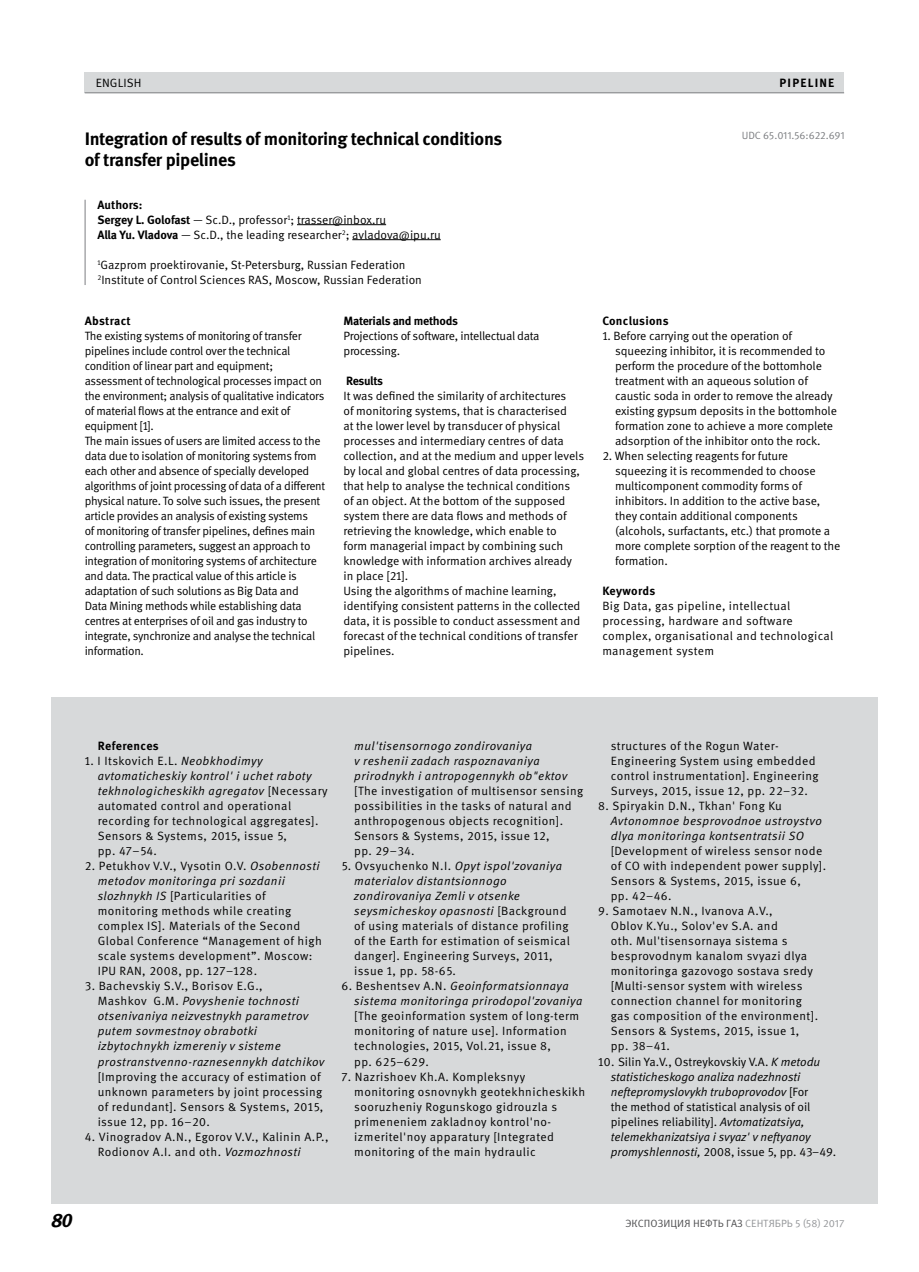
<style>
.page{position:relative;width:919px;height:1272px;background:#fff}
.page>*{position:absolute;margin:0;border:0;box-sizing:border-box;transform-origin:0 0}
.t1{font:italic 700 19.5px "Meta Pro";color:#000}
.t2{font:700 18px/21px "Meta Pro";letter-spacing:-.02em;color:#000}
.t3{font:12px/15px "Meta Pro";letter-spacing:.035em;color:#000}
.t4{font:12px/15px "Meta Pro";letter-spacing:-.005em;color:#000}
.t5{font:12px/15px "Meta Pro";letter-spacing:-.025em;color:#000}
.t6{font:italic 12px/15px "Meta Pro";letter-spacing:.035em;color:#000}
.t7{font:italic 12px/15px "Meta Pro";color:#000}
.t8{font:12px/15px "Meta Pro";letter-spacing:.025em;color:#000}
.t9{font:700 12px "Meta Pro";letter-spacing:.015em;color:#000}
.t10{font:700 12px "Meta Pro";letter-spacing:-.025em;color:#000}
.t11{font:700 12px "Meta Pro";letter-spacing:-.03em;color:#000}
.t12{font:10.5px "Meta Pro";color:#4d4d4f}
.t13{font:10.5px "Meta Pro";letter-spacing:-.02em;color:#7c7e81}
.s1{font-weight:700}
.s2{font-style:italic}
.s3{font-style:normal}
.s4{color:#939598}
</style>
<div class="page">
<hr style="left:297px;top:224px;width:89px;height:1px;background:#000">
<hr style="left:352px;top:239px;width:88px;height:1px;background:#000">
<div style="left:51px;top:697px;width:827px;height:506px;background:#d7d9da"></div>
<div style="left:85px;top:72px;width:759px;height:20px;background:#d7d9da"></div>
<hr style="left:85px;top:92px;width:759px;height:1px;background:#7c7e81">
<hr style="left:85px;top:200px;width:1px;height:85px;background:#7c7e81">
<p class="t4" style="left:96px;top:76px;width:14px">English</p>
<p class="t9" style="left:779px;top:75px;width:16px">Pipeline</p>
<h2 class="t2" style="left:85px;top:128px;width:419px">Integration of results of monitoring technical conditions of transfer pipelines</h2>
<p class="t4" style="left:97px;top:197px;width:345px"><span class="s1">Authors:<br>Sergey L. Golofast</span> — Sc.D., professor<sup>1</sup>; trasser@inbox.ru<br><span class="s1">Alla Yu. Vladova</span> — Sc.D., the leading researcher<sup>2</sup>; avladova@ipu.ru</p>
<p class="t4" style="left:97px;top:257px;width:326px"><sup>1</sup>Gazprom proektirovanie, St-Petersburg, Russian Federation<br><sup>2</sup>Institute of Control Sciences RAS, Moscow, Russian Federation</p>
<p class="t9" style="left:85px;top:313px;width:48px">Abstract</p>
<p class="t5" style="left:85px;top:328px;width:242px">The existing systems of monitoring of transfer pipelines include control over the technical condition of linear part and equipment; assessment of technological processes impact on the environment; analysis of qualitative indicators of material flows at the entrance and exit of equipment [1].<br>The main issues of users are limited access to the data due to isolation of monitoring systems from each other and absence of specially developed algorithms of joint processing of data of a different physical nature. To solve such issues, the present article provides an analysis of existing systems<br>of monitoring of transfer pipelines, defines main controlling parameters, suggest an approach to integration of monitoring systems of architecture and data. The practical value of this article is adaptation of such solutions as Big Data and<br>Data Mining methods while establishing data centres at enterprises of oil and gas industry to integrate, synchronize and analyse the technical information.</p>
<p class="t10" style="left:343px;top:313px;width:116px">Materials and methods</p>
<p class="t5" style="left:343px;top:328px;width:197px">Projections of software, intellectual data processing.</p>
<p class="t11" style="left:346px;top:373px;width:39px">Results</p>
<p class="t4" style="left:343px;top:388px;width:242px">It was defined the similarity of architectures<br>of monitoring systems, that is characterised<br>at the lower level by transducer of physical processes and intermediary centres of data collection, and at the medium and upper levels by local and global centres of data processing, that help to analyse the technical conditions<br>of an object. At the bottom of the supposed system there are data flows and methods of retrieving the knowledge, which enable to<br>form managerial impact by combining such knowledge with information archives already in place [21].<br>Using the algorithms of machine learning, identifying consistent patterns in the collected data, it is possible to conduct assessment and forecast of the technical conditions of transfer pipelines.</p>
<p class="t13" style="left:741px;top:129px;width:104px">UDC 65.011.56:622.691</p>
<p class="t9" style="left:602px;top:313px;width:68px">Conclusions</p>
<p class="t4" style="left:615px;top:328px;width:223px;text-indent:-13px">1. Before carrying out the operation of squeezing inhibitor, it is recommended to perform the procedure of the bottomhole treatment with an aqueous solution of caustic soda in order to remove the already existing gypsum deposits in the bottomhole formation zone to achieve a more complete adsorption of the inhibitor onto the rock.</p>
<p class="t4" style="left:615px;top:448px;width:227px;text-indent:-13px">2. When selecting reagents for future squeezing it is recommended to choose multicomponent commodity forms of inhibitors. In addition to the active base, they contain additional components (alcohols, surfactants, etc.) that promote a more complete sorption of the reagent to the formation.</p>
<p class="t9" style="left:602px;top:583px;width:54px">Keywords</p>
<p class="t8" style="left:602px;top:598px;width:233px">Big Data, gas pipeline, intellectual processing, hardware and software complex, organisational and technological management system</p>
<p class="t9" style="left:98px;top:738px;width:63px">References</p>
<p class="t3" style="left:98px;top:754px;width:231px;text-indent:-13px">1. I Itskovich E.L. <span class="s2">Neobkhodimyy avtomaticheskiy kontrol' i uchet raboty tekhnologicheskikh agregatov</span> [Necessary automated control and operational recording for technological aggregates].<br>Sensors &amp; Systems, 2015, issue 5,<br>pp. 47–54.</p>
<p class="t3" style="left:98px;top:859px;width:226px;text-indent:-13px">2. Petukhov V.V., Vysotin O.V. <span class="s2">Osobennosti metodov monitoringa pri sozdanii slozhnykh IS</span> [Particularities of monitoring methods while creating complex IS]. Materials of the Second Global Conference “Management of high scale systems development”. Moscow:<br>IPU RAN, 2008, pp. 127–128.</p>
<p class="t6" style="left:98px;top:979px;width:228px;text-indent:-13px"><span class="s3">3. Bachevskiy S.V., Borisov E.G.,<br>Mashkov G.M.</span> Povyshenie tochnosti otsenivaniya neizvestnykh parametrov putem sovmestnoy obrabotki izbytochnykh izmereniy v sisteme prostranstvenno-raznesennykh datchikov</p>
<p class="t3" style="left:98px;top:1069px;width:227px">[Improving the accuracy of estimation of unknown parameters by joint processing of redundant]. Sensors &amp; Systems, 2015, issue 12, pp. 16–20.</p>
<p class="t3" style="left:98px;top:1129px;width:232px;text-indent:-13px">4. Vinogradov A.N., Egorov V.V., Kalinin A.P.,<br>Rodionov A.I. and oth. <span class="s2">Vozmozhnosti</span></p>
<p class="t6" style="left:354px;top:739px;width:214px">mul'tisensornogo zondirovaniya<br>v reshenii zadach raspoznavaniya prirodnykh i antropogennykh ob"ektov</p>
<p class="t3" style="left:354px;top:784px;width:230px">[The investigation of multisensor sensing possibilities in the tasks of natural and anthropogenous objects recognition].<br>Sensors &amp; Systems, 2015, issue 12,<br>pp. 29–34.</p>
<p class="t3" style="left:354px;top:859px;width:217px;text-indent:-13px">5. Ovsyuchenko N.I. <span class="s2">Opyt ispol'zovaniya materialov distantsionnogo zondirovaniya Zemli v otsenke seysmicheskoy opasnosti</span> [Background of using materials of distance profiling of the Earth for estimation of seismical danger]. Engineering Surveys, 2011, issue 1, pp. 58-65.</p>
<p class="t6" style="left:354px;top:979px;width:230px;text-indent:-13px"><span class="s3">6. Beshentsev A.N.</span> Geoinformatsionnaya sistema monitoringa prirodopol'zovaniya</p>
<p class="t3" style="left:354px;top:1009px;width:226px">[The geoinformation system of long-term monitoring of nature use]. Information technologies, 2015, Vol.21, issue 8,<br>pp. 625–629.</p>
<p class="t3" style="left:354px;top:1069px;width:232px;text-indent:-13px">7. Nazrishoev Kh.A. Kompleksnyy monitoring osnovnykh geotekhnicheskikh sooruzheniy Rogunskogo gidrouzla s primeneniem zakladnoy kontrol'no&shy;izmeritel'noy apparatury [Integrated monitoring of the main hydraulic</p>
<p class="t3" style="left:610px;top:739px;width:209px">structures of the Rogun Water-Engineering System using embedded control instrumentation]. Engineering Surveys, 2015, issue 12, pp. 22–32.</p>
<p class="t3" style="left:598px;top:799px;width:185px">8. Spiryakin D.N., Tkhan' Fong Ku</p>
<p class="t6" style="left:610px;top:814px;width:212px">Avtonomnoe besprovodnoe ustroystvo dlya monitoringa kontsentratsii SO</p>
<p class="t3" style="left:610px;top:844px;width:217px">[Development of wireless sensor node of CO with independent power supply].<br>Sensors &amp; Systems, 2015, issue 6,<br>pp. 42–46.</p>
<p class="t3" style="left:610px;top:904px;width:209px;text-indent:-13px">9. Samotaev N.N., Ivanova A.V.,<br>Oblov K.Yu., Solov'ev S.A. and<br>oth. Mul'tisensornaya sistema s besprovodnym kanalom svyazi dlya monitoringa gazovogo sostava sredy [Multi-sensor system with wireless connection channel for monitoring gas composition of the environment].<br>Sensors &amp; Systems, 2015, issue 1, pp. 38–41.</p>
<p class="t7" style="left:610px;top:1054px;width:227px;text-indent:-13px"><span class="s3">10. Silin Ya.V., Ostreykovskiy V.A.</span> K metodu statisticheskogo analiza nadezhnosti neftepromyslovykh truboprovodov <span class="s3">[For<br>the method of statistical analysis of oil pipelines reliability].</span> Avtomatizatsiya, telemekhanizatsiya i svyaz' v neftyanoy promyshlennosti, <span class="s3">2008, issue 5, pp. 43–49.</span></p>
<h1 class="t1" style="left:51px;top:1208px;width:23px">80</h1>
<p class="t12" style="left:625px;top:1216px;width:221px">Экспозиция Нефть Газ <span class="s4">сентябрь 5 (58) 2017</span></p>
</div>
